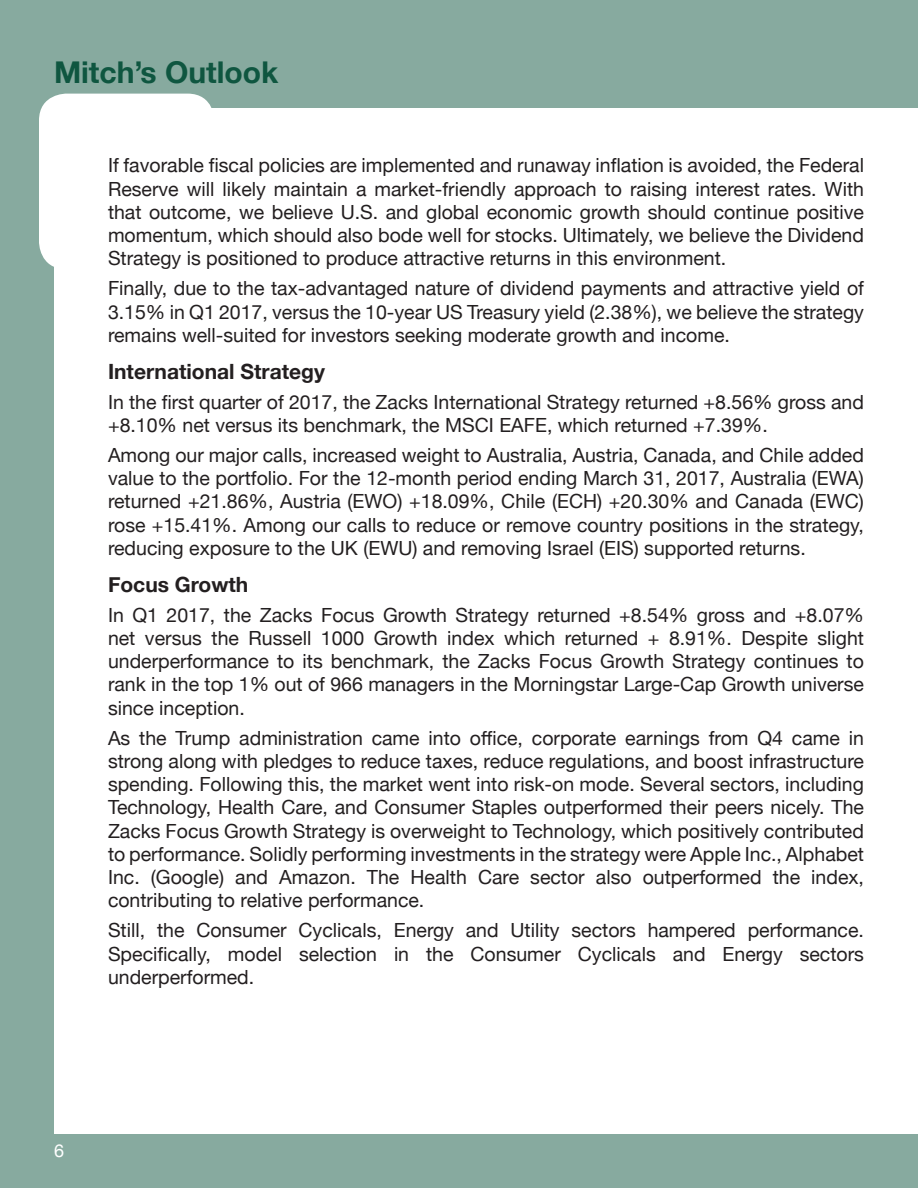
<style>
.page{position:relative;width:918px;height:1188px;background:#87aa9f}
.page>*{position:absolute;margin:0;border:0;box-sizing:border-box;transform-origin:0 0}
.t1{font:700 30px "Helvetica Neue";color:#0f5640}
.t2{font:700 21px "Helvetica Neue";color:#231f20}
.t3{font:19.5px/23.2px "Helvetica Neue";color:#231f20;text-align:justify}
.t4{font:18px "Helvetica Neue";color:#fff}
</style>
<div class="page">
<div style="left:54px;top:108px;width:864px;height:1026px;background:#fff"></div>
<div style="left:39px;top:94px;width:175px;height:175px;background:#fff;border-radius:27px"></div>
<h1 class="t1" style="left:54px;top:49px;width:226px">Mitch’s Outlook</h1>
<p class="t3" style="left:108px;top:155px;width:758px">If favorable fiscal policies are implemented and runaway inflation is avoided, the Federal Reserve will likely maintain a market-friendly approach to raising interest rates. With that outcome, we believe U.S. and global economic growth should continue positive momentum, which should also bode well for stocks. Ultimately, we believe the Dividend Strategy is positioned to produce attractive returns in this environment.</p>
<p class="t3" style="left:108px;top:278px;width:758px">Finally, due to the tax-advantaged nature of dividend payments and attractive yield of 3.15% in Q1 2017, versus the 10-year US Treasury yield (2.38%), we believe the strategy remains well-suited for investors seeking moderate growth and income.</p>
<p class="t2" style="left:108px;top:355px;width:218px">International Strategy</p>
<p class="t3" style="left:108px;top:391px;width:758px">In the first quarter of 2017, the Zacks International Strategy returned +8.56% gross and +8.10% net versus its benchmark, the MSCI EAFE, which returned +7.39%.</p>
<p class="t3" style="left:108px;top:445px;width:758px">Among our major calls, increased weight to Australia, Austria, Canada, and Chile added value to the portfolio. For the 12-month period ending March 31, 2017, Australia (EWA) returned +21.86%, Austria (EWO) +18.09%, Chile (ECH) +20.30% and Canada (EWC) rose +15.41%. Among our calls to reduce or remove country positions in the strategy, reducing exposure to the UK (EWU) and removing Israel (EIS) supported returns.</p>
<p class="t2" style="left:108px;top:568px;width:142px">Focus Growth</p>
<p class="t3" style="left:108px;top:604px;width:758px">In Q1 2017, the Zacks Focus Growth Strategy returned +8.54% gross and +8.07% net versus the Russell 1000 Growth index which returned + 8.91%. Despite slight underperformance to its benchmark, the Zacks Focus Growth Strategy continues to rank in the top 1% out of 966 managers in the Morningstar Large-Cap Growth universe since inception.</p>
<p class="t3" style="left:108px;top:727px;width:758px">As the Trump administration came into office, corporate earnings from Q4 came in strong along with pledges to reduce taxes, reduce regulations, and boost infrastructure spending. Following this, the market went into risk-on mode. Several sectors, including Technology, Health Care, and Consumer Staples outperformed their peers nicely. The Zacks Focus Growth Strategy is overweight to Technology, which positively contributed to performance. Solidly performing investments in the strategy were Apple Inc., Alphabet Inc. (Google) and Amazon. The Health Care sector also outperformed the index, contributing to relative performance.</p>
<p class="t3" style="left:108px;top:920px;width:758px">Still, the Consumer Cyclicals, Energy and Utility sectors hampered performance.<br>Specifically, model selection in the Consumer Cyclicals and Energy sectors underperformed.</p>
<p class="t4" style="left:54px;top:1137px;width:12px">6</p>
</div>
